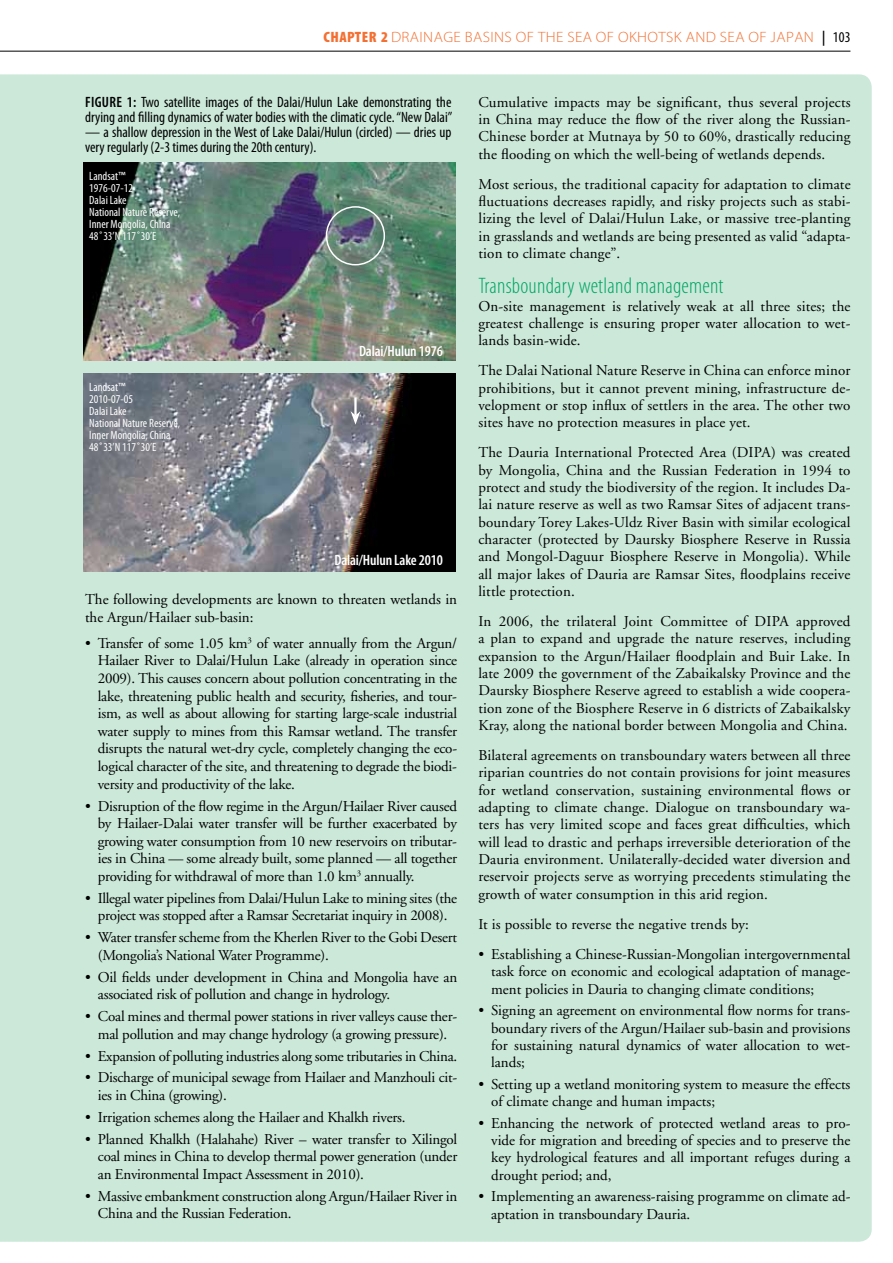
<style>
.page{position:relative;width:893px;height:1263px;background:#fff}
.page>*{position:absolute;margin:0;border:0;box-sizing:border-box;transform-origin:0 0}
.t1{font:300 condensed 22.5px "Myriad Pro";letter-spacing:.01em;color:#00a664}
.t2{font:15px/17.2px "Adobe Garamond";letter-spacing:-.015em;color:#000;text-align:justify}
.t3{font:condensed 15px/15px "Myriad Pro";color:#000}
.t4{font:300 15px "Myriad Pro";letter-spacing:.025em;color:#f37032;scale:1.05 1}
.t5{font:15px "Adobe Garamond";letter-spacing:.01em;color:#000}
.t6{font:600 condensed 15px "Myriad Pro";letter-spacing:-.01em;color:#fff}
.t7{font:condensed 12px/12px "Myriad Pro";color:#fff}
.s1{font-weight:900;font-stretch:condensed}
.s2{font-weight:600;font-stretch:condensed;color:#000}
.s3{font-weight:400;font-stretch:condensed;color:#000}
.s4{font-weight:600}
.s5{font-stretch:normal}
</style>
<div class="page">
<div style="left:0;top:74px;width:872px;height:1168px;background:#cbe8d9"></div>
<img style="left:84px;top:162px;width:372px;height:198px">
<img style="left:84px;top:374px;width:372px;height:198px">
<div style="left:326px;top:206px;width:59px;height:59px;border:2px solid #fff;border-radius:50%"></div>
<hr style="left:354px;top:397px;width:3px;height:18px;background:#fff">
<svg style="left:351px;top:411px;width:9px;height:14px"></svg>
<hr style="left:0;top:51px;width:850px;height:1px;background:#000">
<p class="t4" style="left:323px;top:29px;width:503px"><span class="s1">CHAPTER 2</span> DRAINAGE BASINS OF THE SEA OF OKHOTSK AND SEA OF JAPAN <span class="s2">|</span> <span class="s3">103</span></p>
<p class="t3" style="left:85px;top:95px;width:369px"><span class="s4">Figure 1:</span> Two satellite images of the Dalai/Hulun Lake demonstrating the drying and filling dynamics of water bodies with the climatic cycle. “New Dalai”</p>
<p class="t3" style="left:85px;top:125px;width:368px">— a shallow depression in the West of Lake Dalai/Hulun (circled) — dries up very regularly (2-3 times during the 20th century).</p>
<p class="t7" style="left:89px;top:171px;width:92px">Landsat<span class="s5">™<br></span>1976-07-12<br>Dalai Lake<br>National Nature Reserve,<br>Inner Mongolia, China<br>48˚33’N 117˚30’E</p>
<p class="t7" style="left:89px;top:381px;width:92px">Landsat<span class="s5">™<br></span>2010-07-05<br>Dalai Lake<br>National Nature Reserve,<br>Inner Mongolia, China<br>48˚33’N 117˚30’E</p>
<p class="t6" style="left:359px;top:343px;width:85px">Dalai/Hulun 1976</p>
<p class="t6" style="left:334px;top:552px;width:110px">Dalai/Hulun Lake 2010</p>
<p class="t2" style="left:85px;top:591px;width:373px">The following developments are known to threaten wetlands in the Argun/Hailaer sub-basin:</p>
<p class="t2" style="left:98px;top:635px;width:361px;text-indent:-13px">• Transfer of some 1.05 km<sup>3</sup> of water annually from the Argun/ Hailaer River to Dalai/Hulun Lake (already in operation since 2009). This causes concern about pollution concentrating in the lake, threatening public health and security, fisheries, and tour&shy;ism, as well as about allowing for starting large-scale industrial water supply to mines from this Ramsar wetland. The transfer disrupts the natural wet-dry cycle, completely changing the eco&shy;logical character of the site, and threatening to degrade the biodi&shy;versity and productivity of the lake.</p>
<p class="t2" style="left:98px;top:797px;width:361px;text-indent:-13px">• Disruption of the flow regime in the Argun/Hailaer River caused by Hailaer-Dalai water transfer will be further exacerbated by growing water consumption from 10 new reservoirs on tributar&shy;ies in China — some already built, some planned — all together providing for withdrawal of more than 1.0 km<sup>3</sup> annually.</p>
<p class="t2" style="left:85px;top:890px;width:374px;text-align:center">• Illegal water pipelines from Dalai/Hulun Lake to mining sites (the project was stopped after a Ramsar Secretariat inquiry in 2008).</p>
<p class="t2" style="left:98px;top:929px;width:361px;text-indent:-13px">• Water transfer scheme from the Kherlen River to the Gobi Desert (Mongolia’s National Water Programme).</p>
<p class="t2" style="left:98px;top:968px;width:361px;text-indent:-13px">• Oil fields under development in China and Mongolia have an associated risk of pollution and change in hydrology.</p>
<p class="t2" style="left:85px;top:1008px;width:374px;text-align:center">• Coal mines and thermal power stations in river valleys cause ther&shy;mal pollution and may change hydrology (a growing pressure).</p>
<p class="t2" style="left:85px;top:1047px;width:374px">• Expansion of polluting industries along some tributaries in China.</p>
<p class="t2" style="left:98px;top:1069px;width:361px;text-indent:-13px">• Discharge of municipal sewage from Hailaer and Manzhouli cit&shy;ies in China (growing).</p>
<p class="t2" style="left:85px;top:1109px;width:322px">• Irrigation schemes along the Hailaer and Khalkh rivers.</p>
<p class="t2" style="left:98px;top:1130px;width:361px;text-indent:-13px">• Planned Khalkh (Halahahe) River – water transfer to Xilingol coal mines in China to develop thermal power generation (under an Environmental Impact Assessment in 2010).</p>
<p class="t2" style="left:98px;top:1187px;width:361px;text-indent:-13px">• Massive embankment construction along Argun/Hailaer River in<br>China and the Russian Federation.</p>
<p class="t2" style="left:479px;top:94px;width:374px">Cumulative impacts may be significant, thus several projects in China may reduce the flow of the river along the Russian-Chinese border at Mutnaya by 50 to 60%, drastically reducing the flooding on which the well-being of wetlands depends.</p>
<p class="t2" style="left:479px;top:176px;width:374px">Most serious, the traditional capacity for adaptation to climate fluctuations decreases rapidly, and risky projects such as stabi&shy;lizing the level of Dalai/Hulun Lake, or massive tree-planting in grasslands and wetlands are being presented as valid “adapta&shy;tion to climate change”.</p>
<h1 class="t1" style="left:478px;top:274px;width:247px">Transboundary wetland management</h1>
<p class="t2" style="left:478px;top:298px;width:374px">On-site management is relatively weak at all three sites; the greatest challenge is ensuring proper water allocation to wet&shy;lands basin-wide.</p>
<p class="t2" style="left:478px;top:362px;width:374px">The Dalai National Nature Reserve in China can enforce minor prohibitions, but it cannot prevent mining, infrastructure de&shy;velopment or stop influx of settlers in the area. The other two sites have no protection measures in place yet.</p>
<p class="t2" style="left:478px;top:444px;width:374px">The Dauria International Protected Area (DIPA) was created by Mongolia, China and the Russian Federation in 1994 to protect and study the biodiversity of the region. It includes Da&shy;lai nature reserve as well as two Ramsar Sites of adjacent trans&shy;boundary Torey Lakes-Uldz River Basin with similar ecological character (protected by Daursky Biosphere Reserve in Russia and Mongol-Daguur Biosphere Reserve in Mongolia). While all major lakes of Dauria are Ramsar Sites, floodplains receive little protection.</p>
<p class="t2" style="left:478px;top:613px;width:374px">In 2006, the trilateral Joint Committee of DIPA approved a plan to expand and upgrade the nature reserves, including expansion to the Argun/Hailaer floodplain and Buir Lake. In late 2009 the government of the Zabaikalsky Province and the Daursky Biosphere Reserve agreed to establish a wide coopera&shy;tion zone of the Biosphere Reserve in 6 districts of Zabaikalsky Kray, along the national border between Mongolia and China.</p>
<p class="t2" style="left:478px;top:747px;width:374px">Bilateral agreements on transboundary waters between all three riparian countries do not contain provisions for joint measures for wetland conservation, sustaining environmental flows or adapting to climate change. Dialogue on transboundary wa&shy;ters has very limited scope and faces great difficulties, which will lead to drastic and perhaps irreversible deterioration of the Dauria environment. Unilaterally-decided water diversion and reservoir projects serve as worrying precedents stimulating the growth of water consumption in this arid region.</p>
<p class="t5" style="left:478px;top:916px;width:272px">It is possible to reverse the negative trends by:</p>
<p class="t2" style="left:491px;top:946px;width:361px;text-indent:-13px">• Establishing a Chinese-Russian-Mongolian intergovernmental task force on economic and ecological adaptation of manage&shy;ment policies in Dauria to changing climate conditions;</p>
<p class="t2" style="left:491px;top:1002px;width:361px;text-indent:-13px">• Signing an agreement on environmental flow norms for trans&shy;boundary rivers of the Argun/Hailaer sub-basin and provisions for sustaining natural dynamics of water allocation to wet&shy;lands;</p>
<p class="t2" style="left:491px;top:1076px;width:361px;text-indent:-13px">• Setting up a wetland monitoring system to measure the effects of climate change and human impacts;</p>
<p class="t2" style="left:491px;top:1114px;width:361px;text-indent:-13px">• Enhancing the network of protected wetland areas to pro&shy;vide for migration and breeding of species and to preserve the key hydrological features and all important refuges during a drought period; and,</p>
<p class="t2" style="left:491px;top:1188px;width:361px;text-indent:-13px">• Implementing an awareness-raising programme on climate ad&shy;aptation in transboundary Dauria.</p>
</div>
